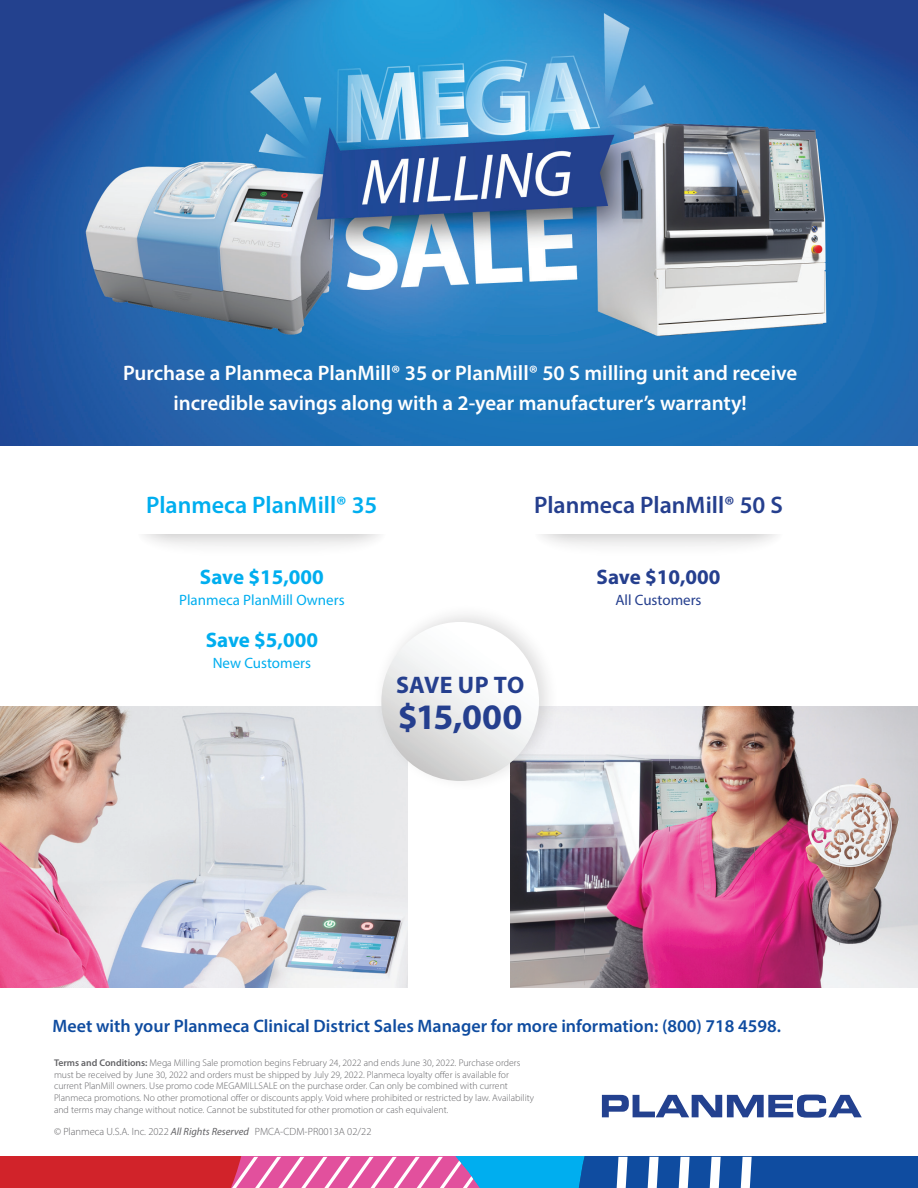
<style>
.page{position:relative;width:918px;height:1188px;background:#fff}
.page>*{position:absolute;margin:0;border:0;box-sizing:border-box;transform-origin:0 0}
.t1{font:700 36px "Myriad Pro";color:#253f8e}
.t2{font:600 24px "Myriad Pro";color:#253f8e}
.t3{font:600 24px "Myriad Pro";color:#00aeef}
.t4{font:700 24px "Myriad Pro";letter-spacing:.005em;color:#253f8e}
.t5{font:600 21px/30px "Myriad Pro";color:#fff;text-align:center}
.t6{font:700 21px "Myriad Pro";color:#00aeef}
.t7{font:700 21px "Myriad Pro";color:#253f8e}
.t8{font:600 18px "Myriad Pro";color:#0f4ca0}
.t9{font:15px "Myriad Pro";color:#00aeef}
.t10{font:15px "Myriad Pro";color:#253f8e}
.t11{font:300 10.5px "Myriad Pro";color:#636366}
.t12{font:300 9.75px/11.7px "Myriad Pro";color:#636366}
.s1{font-weight:600}
.s2{font-weight:400;font-style:italic}
</style>
<div class="page">
<svg style="left:0;top:1157px;width:918px;height:31px;background:#815e93"></svg>
<img style="left:0;top:0;width:918px;height:446px">
<svg style="left:602px;top:1095px;width:260px;height:23px"></svg>
<img style="left:1px;top:707px;width:407px;height:280px">
<img style="left:511px;top:707px;width:407px;height:280px">
<div style="left:372px;top:603px;width:188px;height:189px;background:#231f20;opacity:.15"></div>
<img style="left:381px;top:622px;width:158px;height:159px">
<svg style="left:535px;top:504px;width:248px;height:60px"></svg>
<div style="left:535px;top:504px;width:248px;height:30px;background:#fff"></div>
<svg style="left:138px;top:504px;width:248px;height:60px"></svg>
<div style="left:138px;top:504px;width:248px;height:30px;background:#fff"></div>
<h3 class="t5" style="left:123px;top:357px;width:676px">Purchase a Planmeca PlanMill® 35 or PlanMill® 50 S milling unit and receive incredible savings along with a 2-year manufacturer’s warranty!</h3>
<h2 class="t3" style="left:146px;top:490px;width:233px">Planmeca PlanMill® 35</h2>
<h2 class="t2" style="left:534px;top:490px;width:250px">Planmeca PlanMill® 50 S</h2>
<h3 class="t6" style="left:200px;top:563px;width:125px">Save $15,000</h3>
<h3 class="t9" style="left:179px;top:591px;width:167px">Planmeca PlanMill Owners</h3>
<h3 class="t6" style="left:206px;top:626px;width:114px">Save $5,000</h3>
<h3 class="t9" style="left:213px;top:654px;width:100px">New Customers</h3>
<h2 class="t4" style="left:396px;top:669px;width:130px">SAVE UP TO</h2>
<h1 class="t1" style="left:398px;top:693px;width:126px">$15,000</h1>
<h3 class="t7" style="left:597px;top:563px;width:125px">Save $10,000</h3>
<h3 class="t10" style="left:615px;top:591px;width:88px">All Customers</h3>
<h3 class="t8" style="left:52px;top:1015px;width:730px">Meet with your Planmeca Clinical District Sales Manager for more information: (800) 718 4598.</h3>
<p class="t12" style="left:54px;top:1057px;width:482px"><span class="s1">Terms and Conditions:</span> Mega Milling Sale promotion begins February 24, 2022 and ends June 30, 2022. Purchase orders must be received by June 30, 2022 and orders must be shipped by July 29, 2022. Planmeca loyalty offer is available for current PlanMill owners. Use promo code MEGAMILLSALE on the purchase order. Can only be combined with current Planmeca promotions. No other promotional offer or discounts apply. Void where prohibited or restricted by law. Availability and terms may change without notice. Cannot be substituted for other promotion or cash equivalent.</p>
<p class="t11" style="left:54px;top:1125px;width:319px">© Planmeca U.S.A. Inc. 2022 <span class="s2">All Rights Reserved</span> PMCA-CDM-PR0013A 02/22</p>
</div>
